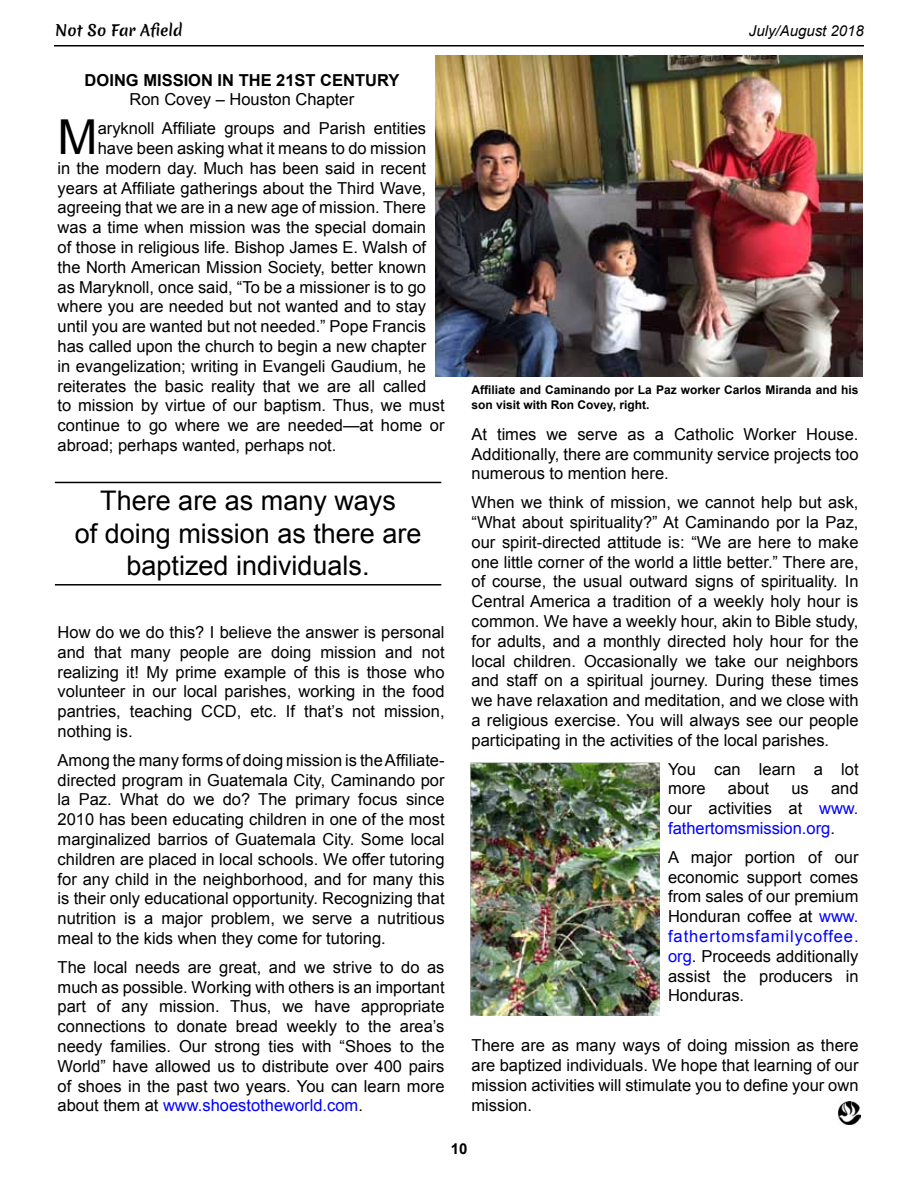
<style>
.page{position:relative;width:918px;height:1188px;background:#fff}
.page>*{position:absolute;margin:0;border:0;box-sizing:border-box;transform-origin:0 0}
.t1{font:48.15px "Arial";color:#000}
.t2{font:27px/32.4px "Arial";color:#000;text-align:center}
.t3{font:16.5px/19.8px "Arial";color:#000;text-align:justify}
.t4{font:16.5px/19.8px "Arial";color:#00f;text-align:justify}
.t5{font:700 16.5px "Arial";color:#000}
.t6{font:italic 15px "Arial";color:#000}
.t7{font:15px "Merienda One";color:#000}
.t8{font:700 15px "Arial";color:#000}
.t9{font:700 12px/14.4px "Arial";color:#000}
.s1{color:#00f}
.s2{color:#000}
</style>
<div class="page">
<hr style="left:54px;top:45px;width:810px;height:1px;background:#000">
<img style="left:471px;top:762px;width:188px;height:254px">
<hr style="left:55px;top:482px;width:386px;height:1px;background:#000">
<hr style="left:55px;top:584px;width:386px;height:2px;background:#000">
<img style="left:435px;top:55px;width:428px;height:321px">
<img style="left:838px;top:1101px;width:23px;height:24px">
<p class="t7" style="left:55px;top:19px;width:129px">Not So Far Afield</p>
<p class="t6" style="left:749px;top:21px;width:117px">July/August 2018</p>
<p class="t5" style="left:85px;top:69px;width:316px">Doing Mission in the 21st Century</p>
<p class="t3" style="left:130px;top:90px;width:226px">Ron Covey – Houston Chapter</p>
<h1 class="t1" style="left:58px;top:105px;width:42px">M</h1>
<p class="t3" style="left:98px;top:119px;width:330px">aryknoll Affiliate groups and Parish entities</p>
<p class="t3" style="left:98px;top:138px;width:330px">have been asking what it means to do mission</p>
<p class="t3" style="left:58px;top:158px;width:370px">in the modern day. Much has been said in recent</p>
<p class="t3" style="left:58px;top:178px;width:370px">years at Affiliate gatherings about the Third Wave,</p>
<p class="t3" style="left:58px;top:198px;width:370px">agreeing that we are in a new age of mission. There</p>
<p class="t3" style="left:58px;top:218px;width:370px">was a time when mission was the special domain</p>
<p class="t3" style="left:58px;top:237px;width:370px">of those in religious life. Bishop James E. Walsh of</p>
<p class="t3" style="left:58px;top:257px;width:370px">the North American Mission Society, better known</p>
<p class="t3" style="left:58px;top:277px;width:370px">as Maryknoll, once said, “To be a missioner is to go</p>
<p class="t3" style="left:58px;top:297px;width:370px">where you are needed but not wanted and to stay</p>
<p class="t3" style="left:58px;top:317px;width:370px">until you are wanted but not needed.” Pope Francis</p>
<p class="t3" style="left:58px;top:336px;width:370px">has called upon the church to begin a new chapter</p>
<p class="t3" style="left:58px;top:356px;width:370px">in evangelization; writing in Evangeli Gaudium, he</p>
<p class="t3" style="left:58px;top:376px;width:370px">reiterates the basic reality that we are all called</p>
<p class="t3" style="left:58px;top:396px;width:388px">to mission by virtue of our baptism. Thus, we must</p>
<p class="t3" style="left:58px;top:416px;width:388px">continue to go where we are needed—at home or</p>
<p class="t3" style="left:58px;top:435px;width:280px">abroad; perhaps wanted, perhaps not.</p>
<h2 class="t2" style="left:75px;top:485px;width:348px">There are as many ways<br>of doing mission as there are baptized individuals.</h2>
<p class="t3" style="left:58px;top:623px;width:389px">How do we do this? I believe the answer is personal and that many people are doing mission and not realizing it! My prime example of this is those who volunteer in our local parishes, working in the food pantries, teaching CCD, etc. If that’s not mission, nothing is.</p>
<p class="t3" style="left:58px;top:750px;width:389px">Among the many forms of doing mission is the Affiliate&shy;directed program in Guatemala City, Caminando por la Paz. What do we do? The primary focus since 2010 has been educating children in one of the most marginalized barrios of Guatemala City. Some local children are placed in local schools. We offer tutoring for any child in the neighborhood, and for many this is their only educational opportunity. Recognizing that nutrition is a major problem, we serve a nutritious meal to the kids when they come for tutoring.</p>
<p class="t3" style="left:58px;top:957px;width:389px">The local needs are great, and we strive to do as much as possible. Working with others is an important part of any mission. Thus, we have appropriate connections to donate bread weekly to the area’s needy families. Our strong ties with “Shoes to the World” have allowed us to distribute over 400 pairs of shoes in the past two years. You can learn more about them at <span class="s1">www.shoestotheworld.com</span>.</p>
<p class="t9" style="left:472px;top:383px;width:388px">Affiliate and Caminando por La Paz worker Carlos Miranda and his son visit with Ron Covey, right.</p>
<p class="t3" style="left:472px;top:424px;width:388px">At times we serve as a Catholic Worker House.<br>Additionally, there are community service projects too numerous to mention here.</p>
<p class="t3" style="left:472px;top:493px;width:389px">When we think of mission, we cannot help but ask, “What about spirituality?” At Caminando por la Paz, our spirit-directed attitude is: “We are here to make one little corner of the world a little better.” There are, of course, the usual outward signs of spirituality. In Central America a tradition of a weekly holy hour is common. We have a weekly hour, akin to Bible study, for adults, and a monthly directed holy hour for the local children. Occasionally we take our neighbors and staff on a spiritual journey. During these times we have relaxation and meditation, and we close with a religious exercise. You will always see our people participating in the activities of the local parishes.</p>
<p class="t3" style="left:668px;top:759px;width:192px">You can learn a lot more</p>
<p class="t4" style="left:668px;top:779px;width:192px;text-indent:163px"><span class="s2">and our activities at</span> www. fathertomsmission.org<span class="s2">.</span></p>
<p class="t3" style="left:668px;top:847px;width:192px">A major portion of our economic support comes from sales of our premium Honduran coffee at <span class="s1">www. fathertomsfamilycoffee. org</span>. Proceeds additionally assist the producers in Honduras.</p>
<p class="t3" style="left:472px;top:1036px;width:389px">There are as many ways of doing mission as there are baptized individuals. We hope that learning of our mission activities will stimulate you to define your own mission.</p>
<p class="t3" style="left:728px;top:779px;width:43px">about</p>
<p class="t3" style="left:791px;top:779px;width:19px">us</p>
<p class="t8" style="left:451px;top:1139px;width:18px">10</p>
</div>
